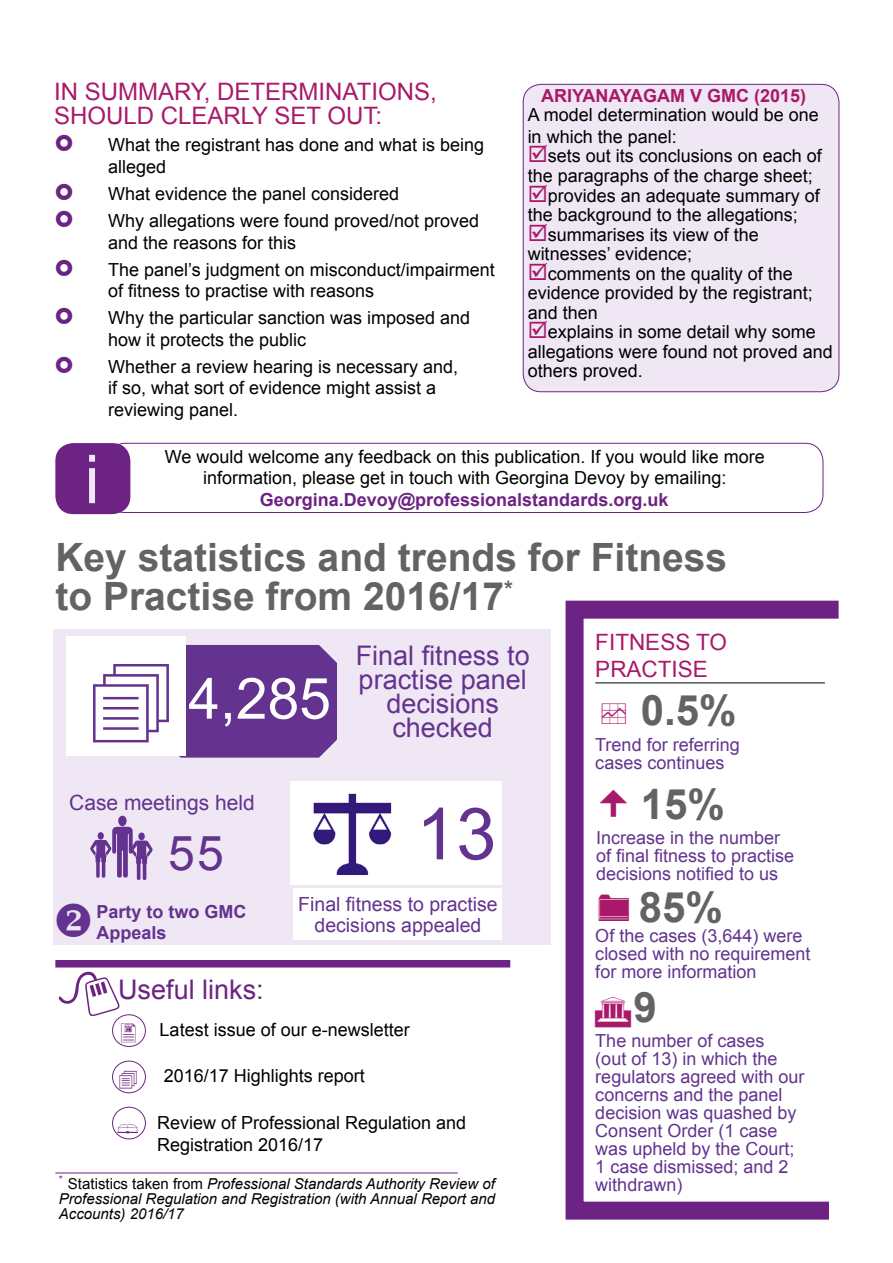
<style>
.page{position:relative;width:893px;height:1263px;background:#fff}
.page>*{position:absolute;margin:0;border:0;box-sizing:border-box;transform-origin:0 0}
.t1{font:72px "Arial";color:#63338f}
.t2{font:67.5px "Arial";color:#f0e7f4}
.t3{font:57px "Arial";color:#fff}
.t4{font:48px "Arial";color:#63338f}
.t5{font:700 42px "Arial";color:#646363}
.t6{font:700 39px/39px "Arial";color:#646363}
.t7{font:27px/24px "Arial";color:#63338f;text-align:center}
.t8{font:27px "Arial";color:#6c2383}
.t9{font:24px/24px "Arial";color:#a91969}
.t10{font:24px "Webdings";color:#6c2383}
.t11{font:22.5px/27px "Arial";color:#a91969}
.t12{font:21px "Arial";color:#63338f}
.t13{font:19.5px/21px "Arial";color:#63338f;text-align:center}
.t14{font:18px/19.5px "Arial";color:#000}
.t15{font:18px/18px "Arial";color:#63338f}
.t16{font:700 18px "Arial";color:#6c2383}
.t17{font:700 18px "Arial";color:#a91969}
.t18{font:700 18px "Arial";color:#63338f}
.t19{font:italic 15px/15px "Arial";color:#000;text-align:justify}
.s1{color:#a91969}
.s2{font-style:normal}
</style>
<div class="page">
<div style="left:53px;top:629px;width:497px;height:316px;background:#f0e7f4"></div>
<img style="left:290px;top:781px;width:121px;height:104px">
<div style="left:66px;top:636px;width:120px;height:119px;background:#fff"></div>
<div style="left:411px;top:781px;width:90px;height:104px;background:#fff"></div>
<div style="left:294px;top:889px;width:208px;height:51px;background:#fff"></div>
<div style="left:106px;top:443px;width:717px;height:70px;border:1px solid #6c2383;border-radius:18px"></div>
<div style="left:55px;top:443px;width:75px;height:71px;background:#6c2383;border-radius:18px"></div>
<svg style="left:565px;top:600px;width:274px;height:620px"></svg>
<div style="left:829px;top:1187px;width:22px;height:40px;background:#fff"></div>
<div style="left:112px;top:1014px;width:34px;height:33px;border:1px solid #6c2383;border-radius:50%"></div>
<div style="left:112px;top:1061px;width:34px;height:32px;border:1px solid #6c2383;border-radius:50%"></div>
<div style="left:112px;top:1107px;width:34px;height:32px;border:1px solid #6c2383;border-radius:50%"></div>
<div style="left:55px;top:960px;width:455px;height:7px;background:#6c2383"></div>
<hr style="left:55px;top:1173px;width:403px;height:1px;background:#6c2383">
<div style="left:523px;top:84px;width:316px;height:308px;background:#f0e7f4;border-radius:18px"></div>
<div style="left:523px;top:84px;width:316px;height:308px;border:1px solid #6c2383;border-radius:18px"></div>
<svg style="left:93px;top:645px;width:244px;height:113px"></svg>
<svg style="left:600px;top:790px;width:27px;height:27px"></svg>
<svg style="left:602px;top:703px;width:24px;height:21px"></svg>
<svg style="left:595px;top:997px;width:36px;height:30px"></svg>
<svg style="left:599px;top:895px;width:30px;height:26px"></svg>
<svg style="left:55px;top:965px;width:81px;height:77px"></svg>
<p class="t9" style="left:54px;top:80px;width:384px">IN SUMMARY, DETERMINATIONS,<br>SHOULD CLEARLY SET OUT:</p>
<p class="t14" style="left:108px;top:136px;width:378px">What the registrant has done and what is being</p>
<p class="t14" style="left:108px;top:157px;width:60px">alleged</p>
<p class="t14" style="left:108px;top:184px;width:293px">What evidence the panel considered</p>
<p class="t14" style="left:108px;top:211px;width:373px">Why allegations were found proved/not proved</p>
<p class="t14" style="left:108px;top:233px;width:190px">and the reasons for this</p>
<p class="t14" style="left:108px;top:260px;width:388px">The panel’s judgment on misconduct/impairment</p>
<p class="t14" style="left:108px;top:281px;width:268px">of fitness to practise with reasons</p>
<p class="t14" style="left:108px;top:308px;width:364px">Why the particular sanction was imposed and</p>
<p class="t14" style="left:108px;top:330px;width:200px">how it protects the public</p>
<p class="t14" style="left:108px;top:357px;width:352px">Whether a review hearing is necessary and,</p>
<p class="t14" style="left:108px;top:379px;width:330px">if so, what sort of evidence might assist a</p>
<p class="t14" style="left:108px;top:400px;width:132px">reviewing panel.</p>
<p class="t17" style="left:541px;top:84px;width:267px">ARIYANAYAGAM V GMC (2015)</p>
<p class="t14" style="left:528px;top:104px;width:293px;line-height:21.6px">A model determination would be one in which the panel:</p>
<p class="t14" style="left:528px;top:147px;width:296px"><span class="s1">☑</span>sets out its conclusions on each of the paragraphs of the charge sheet;</p>
<p class="t14" style="left:528px;top:186px;width:294px"><span class="s1">☑</span>provides an adequate summary of the background to the allegations;</p>
<p class="t14" style="left:528px;top:225px;width:233px"><span class="s1">☑</span>summarises its view of the witnesses’ evidence;</p>
<p class="t14" style="left:528px;top:264px;width:287px"><span class="s1">☑</span>comments on the quality of the evidence provided by the registrant; and then</p>
<p class="t14" style="left:528px;top:322px;width:307px"><span class="s1">☑</span>explains in some detail why some allegations were found not proved and others proved.</p>
<p class="t14" style="left:165px;top:446px;width:601px;line-height:21.6px;text-align:center">We would welcome any feedback on this publication. If you would like more information, please get in touch with Georgina Devoy by emailing:</p>
<p class="t2" style="left:85px;top:435px;width:16px">i</p>
<p class="t16" style="left:260px;top:488px;width:410px">Georgina.Devoy@professionalstandards.org.uk</p>
<p class="t6" style="left:55px;top:539px;width:673px">Key statistics and trends for Fitness to Practise from 2016/17<sup>*</sup></p>
<p class="t3" style="left:188px;top:661px;width:144px">4,285</p>
<p class="t7" style="left:356px;top:643px;width:176px">Final fitness to practise panel decisions checked</p>
<p class="t12" style="left:69px;top:789px;width:187px">Case meetings held</p>
<p class="t4" style="left:168px;top:821px;width:57px">55</p>
<p class="t18" style="left:97px;top:899px;width:152px">Party to two GMC</p>
<p class="t18" style="left:97px;top:921px;width:72px">Appeals</p>
<p class="t8" style="left:118px;top:972px;width:147px">Useful links:</p>
<p class="t1" style="left:416px;top:787px;width:82px">13</p>
<p class="t13" style="left:298px;top:894px;width:201px">Final fitness to practise decisions appealed</p>
<p class="t14" style="left:160px;top:1020px;width:252px">Latest issue of our e-newsletter</p>
<p class="t14" style="left:164px;top:1066px;width:203px">2016/17 Highlights report</p>
<p class="t14" style="left:157px;top:1112px;width:311px;line-height:21.6px">Review of Professional Regulation and<br>Registration 2016/17</p>
<p class="t19" style="left:59px;top:1176px;width:438px"><sup>*</sup> <span class="s2">Statistics taken from</span> Professional Standards Authority Review of Professional Regulation and Registration (with Annual Report and Accounts) 2016/17</p>
<p class="t10" style="left:116px;top:1113px;width:25px">▪</p>
<p class="t11" style="left:595px;top:629px;width:133px">FITNESS TO<br>PRACTISE</p>
<p class="t5" style="left:641px;top:682px;width:97px">0.5%</p>
<p class="t15" style="left:595px;top:735px;width:146px">Trend for referring cases continues</p>
<p class="t5" style="left:641px;top:776px;width:86px">15%</p>
<p class="t15" style="left:596px;top:829px;width:200px">Increase in the number of final fitness to practise decisions notified to us</p>
<p class="t5" style="left:639px;top:879px;width:86px">85%</p>
<p class="t15" style="left:595px;top:927px;width:217px">Of the cases (3,644) were closed with no requirement for more information</p>
<p class="t5" style="left:633px;top:979px;width:25px">9</p>
<p class="t15" style="left:595px;top:1031px;width:211px">The number of cases<br>(out of 13) in which the regulators agreed with our concerns and the panel decision was quashed by<br>Consent Order (1 case was upheld by the Court;<br>1 case dismissed; and 2 withdrawn)</p>
</div>
